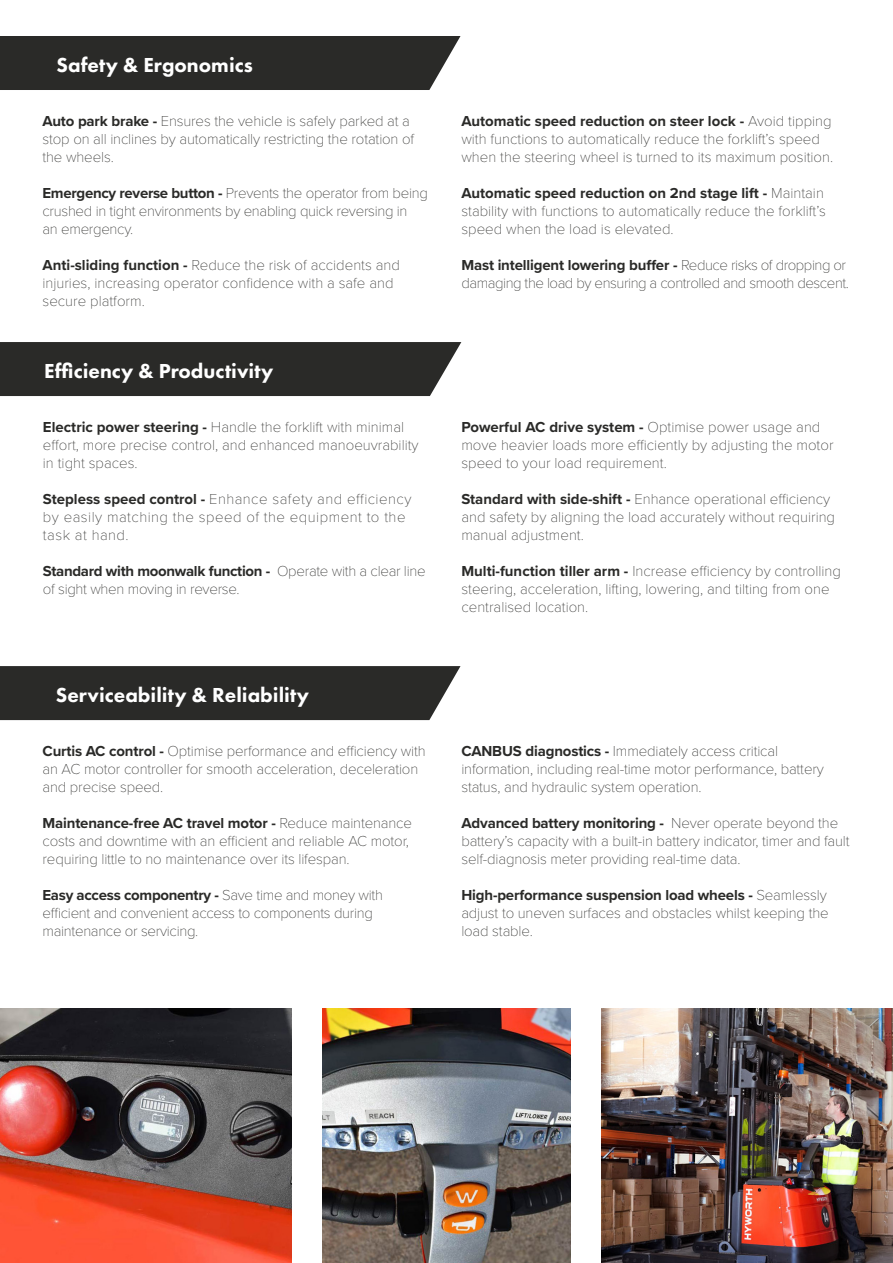
<style>
.page{position:relative;width:893px;height:1263px;background:#fff}
.page>*{position:absolute;margin:0;border:0;box-sizing:border-box;transform-origin:0 0}
.Subheading{font:800 21px "Futura PT";color:#fff}
.Body{font:100 15px/18px "Proxima Nova T";letter-spacing:-.01em;color:#2a2a28}
.Body-2{font:100 15px/18px "Proxima Nova T";letter-spacing:-.03em;color:#2a2a28}
.Body-3{font:100 15px/18px "Proxima Nova T";letter-spacing:.03em;color:#2a2a28}
.s1{font-family:"Proxima Nova";font-weight:700}
</style>
<div class="page">
<div style="left:0;top:666px;width:460px;height:54px;background:#2a2a28"></div>
<div style="left:0;top:36px;width:460px;height:54px;background:#2a2a28"></div>
<div style="left:0;top:342px;width:461px;height:54px;background:#2a2a28"></div>
<img style="left:322px;top:1008px;width:249px;height:255px">
<img style="left:0;top:1008px;width:292px;height:255px">
<img style="left:601px;top:1008px;width:292px;height:255px">
<p class="Subheading" style="left:57px;top:52px;width:198px">Safety &amp; Ergonomics</p>
<p class="Body" style="left:43px;top:111px;width:373px"><span class="s1">Auto park brake -</span> Ensures the vehicle is safely parked at a stop on all inclines by automatically restricting the rotation of the wheels.</p>
<p class="Body" style="left:43px;top:183px;width:387px"><span class="s1">Emergency reverse button -</span> Prevents the operator from being crushed in tight environments by enabling quick reversing in</p>
<p class="Body" style="left:43px;top:219px;width:92px">an emergency.</p>
<p class="Body" style="left:43px;top:255px;width:359px"><span class="s1">Anti-sliding function -</span> Reduce the risk of accidents and injuries, increasing operator confidence with a safe and secure platform.</p>
<p class="Subheading" style="left:44px;top:358px;width:231px">Efficiency &amp; Productivity</p>
<p class="Body" style="left:43px;top:417px;width:377px"><span class="s1">Electric power steering -</span> Handle the forklift with minimal effort, more precise control, and enhanced manoeuvrability in tight spaces.</p>
<p class="Body-3" style="left:43px;top:489px;width:370px"><span class="s1">Stepless speed control -</span> Enhance safety and efficiency by easily matching the speed of the equipment to the task at hand.</p>
<p class="Body" style="left:43px;top:561px;width:384px"><span class="s1">Standard with moonwalk function -</span> Operate with a clear line of sight when moving in reverse.</p>
<p class="Subheading" style="left:56px;top:682px;width:255px">Serviceability &amp; Reliability</p>
<p class="Body" style="left:43px;top:741px;width:385px"><span class="s1">Curtis AC control -</span> Optimise performance and efficiency with an AC motor controller for smooth acceleration, deceleration and precise speed.</p>
<p class="Body" style="left:43px;top:813px;width:371px"><span class="s1">Maintenance-free AC travel motor -</span> Reduce maintenance costs and downtime with an efficient and reliable AC motor, requiring little to no maintenance over its lifespan.</p>
<p class="Body" style="left:43px;top:885px;width:342px"><span class="s1">Easy access componentry -</span> Save time and money with efficient and convenient access to components during maintenance or servicing.</p>
<p class="Body" style="left:461px;top:111px;width:373px"><span class="s1">Automatic speed reduction on steer lock -</span> Avoid tipping with functions to automatically reduce the forklift’s speed when the steering wheel is turned to its maximum position.</p>
<p class="Body" style="left:461px;top:183px;width:366px"><span class="s1">Automatic speed reduction on 2nd stage lift -</span> Maintain stability with functions to automatically reduce the forklift’s speed when the load is elevated.</p>
<p class="Body-2" style="left:461px;top:255px;width:389px"><span class="s1">Mast intelligent lowering buffer -</span> Reduce risks of dropping or damaging the load by ensuring a controlled and smooth descent.</p>
<p class="Body" style="left:461px;top:417px;width:374px"><span class="s1">Powerful AC drive system -</span> Optimise power usage and move heavier loads more efficiently by adjusting the motor speed to your load requirement.</p>
<p class="Body" style="left:461px;top:489px;width:375px"><span class="s1">Standard with side-shift -</span> Enhance operational efficiency and safety by aligning the load accurately without requiring manual adjustment.</p>
<p class="Body" style="left:461px;top:561px;width:381px"><span class="s1">Multi-function tiller arm -</span> Increase efficiency by controlling steering, acceleration, lifting, lowering, and tilting from one centralised location.</p>
<p class="Body" style="left:461px;top:741px;width:364px"><span class="s1">CANBUS diagnostics -</span> Immediately access critical information, including real-time motor performance, battery status, and hydraulic system operation.</p>
<p class="Body" style="left:461px;top:813px;width:390px"><span class="s1">Advanced battery monitoring -</span> Never operate beyond the battery’s capacity with a built-in battery indicator, timer and fault self-diagnosis meter providing real-time data.</p>
<p class="Body" style="left:461px;top:885px;width:369px"><span class="s1">High-performance suspension load wheels -</span> Seamlessly adjust to uneven surfaces and obstacles whilst keeping the load stable.</p>
</div>
